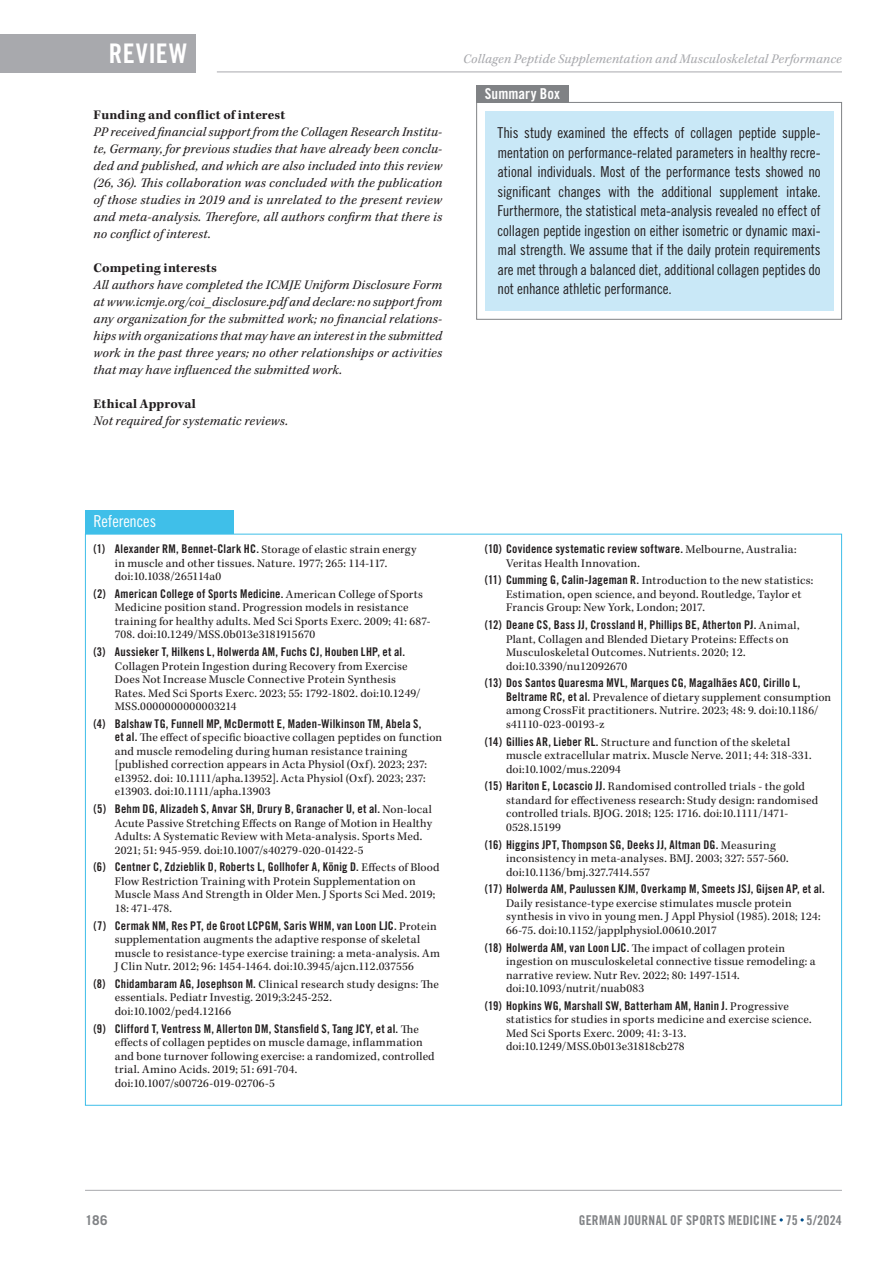
<style>
.page{position:relative;width:893px;height:1263px;background:#fff}
.page>*{position:absolute;margin:0;border:0;box-sizing:border-box;transform-origin:0 0}
.t1{font:27px "Trade Gothic LT Std Bd Cn 20";color:#fff}
.t2{font:16.5px "Trade Gothic LT Std Cn 18";letter-spacing:-.005em;color:#fff}
.t3{font:15px/19.5px "Trade Gothic LT Std Cn 18";letter-spacing:-.01em;color:#231f20;text-align:justify}
.t4{font:15px "Trade Gothic LT Std Bd Cn 20";letter-spacing:.005em;color:#fff}
.t5{font:italic 13.5px/17px "Kepler Std";letter-spacing:.015em;color:#231f20;text-align:justify}
.t6{font:700 13.5px "Kepler Std";letter-spacing:.015em;color:#231f20}
.t7{font:italic 13.5px "Kepler Std";letter-spacing:.015em;color:#a8a9ad}
.t8{font:13.5px "Trade Gothic LT Std Bd Cn 20";letter-spacing:.02em;color:#808285}
.t9{font:700 13.5px "Trade Gothic LT Std";color:#808285}
.t10{font:12px/13.5px "Kepler Std";letter-spacing:.015em;color:#231f20}
.t11{font:12px "Trade Gothic LT Std Bd Cn 20";letter-spacing:.015em;color:#231f20}
.s1{font-family:"Kepler Std"}
.s2{font-family:"Trade Gothic LT Std Bd Cn 20"}
</style>
<div class="page">
<div style="left:0;top:34px;width:196px;height:38px;background:#a8a9ad"></div>
<hr style="left:217px;top:72px;width:625px;height:1px;background:#a8a9ad">
<hr style="left:85px;top:1190px;width:757px;height:1px;background:#a8a9ad">
<div style="left:85px;top:510px;width:149px;height:24px;background:#3fbfe9"></div>
<div style="left:485px;top:111px;width:348px;height:199px;background:#c9e8f7"></div>
<div style="left:476px;top:102px;width:366px;height:218px;border:1px solid #808285"></div>
<div style="left:476px;top:85px;width:92px;height:17px;background:#808285"></div>
<h1 class="t1" style="left:109px;top:37px;width:28px">Review</h1>
<p class="t6" style="left:94px;top:107px;width:193px">Funding and conflict of interest</p>
<p class="t5" style="left:94px;top:124px;width:350px">PP received financial support from the Collagen Research Institu&shy;te, Germany, for previous studies that have already been conclu&shy;ded and published, and which are also included into this review (26, 36). This collaboration was concluded with the publication of those studies in 2019 and is unrelated to the present review and meta-analysis. Therefore, all authors confirm that there is no conflict of interest.</p>
<p class="t6" style="left:94px;top:260px;width:125px">Competing interests</p>
<p class="t5" style="left:94px;top:277px;width:350px">All authors have completed the ICMJE Uniform Disclosure Form at www.icmje.org/coi_disclosure.pdf and declare: no support from any organization for the submitted work; no financial relations&shy;hips with organizations that may have an interest in the submitted work in the past three years; no other relationships or activities that may have influenced the submitted work.</p>
<p class="t6" style="left:94px;top:396px;width:104px">Ethical Approval</p>
<p class="t5" style="left:94px;top:413px;width:196px">Not required for systematic reviews.</p>
<p class="t7" style="left:463px;top:51px;width:380px">Collagen Peptide Supplementation and Musculoskeletal Performance</p>
<p class="t4" style="left:485px;top:84px;width:77px">Summary Box</p>
<p class="t3" style="left:497px;top:123px;width:325px">This study examined the effects of collagen peptide supple&shy;mentation on performance-related parameters in healthy recre&shy;ational individuals. Most of the performance tests showed no significant changes with the additional supplement intake.<br>Furthermore, the statistical meta-analysis revealed no effect of collagen peptide ingestion on either isometric or dynamic maxi&shy;mal strength. We assume that if the daily protein requirements are met through a balanced diet, additional collagen peptides do not enhance athletic performance.</p>
<h2 class="t2" style="left:94px;top:512px;width:64px">References</h2>
<p class="t11" style="left:94px;top:541px;width:325px">(1) Alexander RM, Bennet-Clark HC. <span class="s1">Storage of elastic strain energy</span></p>
<p class="t10" style="left:115px;top:556px;width:274px">in muscle and other tissues. Nature. 1977; 265: 114-117. doi:10.1038/265114a0</p>
<p class="t11" style="left:94px;top:586px;width:331px">(2) American College of Sports Medicine. <span class="s1">American College of Sports</span></p>
<p class="t10" style="left:115px;top:601px;width:317px">Medicine position stand. Progression models in resistance training for healthy adults. Med Sci Sports Exerc. 2009; 41: 687-<br>708. doi:10.1249/MSS.0b013e3181915670</p>
<p class="t11" style="left:94px;top:644px;width:313px">(3) Aussieker T, Hilkens L, Holwerda AM, Fuchs CJ, Houben LHP, et al.</p>
<p class="t10" style="left:115px;top:659px;width:307px">Collagen Protein Ingestion during Recovery from Exercise Does Not Increase Muscle Connective Protein Synthesis Rates. Med Sci Sports Exerc. 2023; 55: 1792-1802. doi:10.1249/ MSS.0000000000003214</p>
<p class="t11" style="left:94px;top:716px;width:330px">(4) Balshaw TG, Funnell MP, McDermott E, Maden-Wilkinson TM, Abela S,</p>
<p class="t10" style="left:115px;top:731px;width:329px"><span class="s2">et al.</span> The effect of specific bioactive collagen peptides on function and muscle remodeling during human resistance training [published correction appears in Acta Physiol (Oxf). 2023; 237: e13952. doi: 10.1111/apha.13952]. Acta Physiol (Oxf). 2023; 237: e13903. doi:10.1111/apha.13903</p>
<p class="t11" style="left:94px;top:801px;width:340px">(5) Behm DG, Alizadeh S, Anvar SH, Drury B, Granacher U, et al. <span class="s1">Non-local</span></p>
<p class="t10" style="left:115px;top:816px;width:319px">Acute Passive Stretching Effects on Range of Motion in Healthy<br>Adults: A Systematic Review with Meta-analysis. Sports Med.<br>2021; 51: 945-959. doi:10.1007/s40279-020-01422-5</p>
<p class="t11" style="left:94px;top:860px;width:348px">(6) Centner C, Zdzieblik D, Roberts L, Gollhofer A, König D. <span class="s1">Effects of Blood</span></p>
<p class="t10" style="left:115px;top:875px;width:322px">Flow Restriction Training with Protein Supplementation on<br>Muscle Mass And Strength in Older Men. J Sports Sci Med. 2019;<br>18: 471-478.</p>
<p class="t11" style="left:94px;top:918px;width:345px">(7) Cermak NM, Res PT, de Groot LCPGM, Saris WHM, van Loon LJC. <span class="s1">Protein</span></p>
<p class="t10" style="left:115px;top:933px;width:327px">supplementation augments the adaptive response of skeletal muscle to resistance-type exercise training: a meta-analysis. Am<br>J Clin Nutr. 2012; 96: 1454-1464. doi:10.3945/ajcn.112.037556</p>
<p class="t10" style="left:115px;top:978px;width:325px;text-indent:-21px"><span class="s2">(8) Chidambaram AG, Josephson M.</span> Clinical research study designs: The essentials. Pediatr Investig. 2019;3:245-252. doi:10.1002/ped4.12166</p>
<p class="t11" style="left:94px;top:1021px;width:327px">(9) Clifford T, Ventress M, Allerton DM, Stansfield S, Tang JCY, et al. <span class="s1">The</span></p>
<p class="t10" style="left:115px;top:1036px;width:321px">effects of collagen peptides on muscle damage, inflammation and bone turnover following exercise: a randomized, controlled trial. Amino Acids. 2019; 51: 691-704. doi:10.1007/s00726-019-02706-5</p>
<p class="t11" style="left:485px;top:541px;width:313px">(10) Covidence systematic review software. <span class="s1">Melbourne, Australia:</span></p>
<p class="t10" style="left:485px;top:554px;width:330px;line-height:17.7px;text-indent:21px">Veritas Health Innovation.<br><span class="s2">(11) Cumming G, Calin-Jageman R.</span> Introduction to the new statistics:</p>
<p class="t10" style="left:506px;top:588px;width:297px">Estimation, open science, and beyond. Routledge, Taylor et<br>Francis Group: New York, London; 2017.</p>
<p class="t11" style="left:485px;top:617px;width:316px">(12) Deane CS, Bass JJ, Crossland H, Phillips BE, Atherton PJ. <span class="s1">Animal,</span></p>
<p class="t10" style="left:506px;top:632px;width:284px">Plant, Collagen and Blended Dietary Proteins: Effects on<br>Musculoskeletal Outcomes. Nutrients. 2020; 12. doi:10.3390/nu12092670</p>
<p class="t11" style="left:485px;top:676px;width:317px">(13) Dos Santos Quaresma MVL, Marques CG, Magalhães ACO, Cirillo L,</p>
<p class="t10" style="left:506px;top:691px;width:327px"><span class="s2">Beltrame RC, et al.</span> Prevalence of dietary supplement consumption among CrossFit practitioners. Nutrire. 2023; 48: 9. doi:10.1186/ s41110-023-00193-z</p>
<p class="t10" style="left:506px;top:735px;width:307px;text-indent:-21px"><span class="s2">(14) Gillies AR, Lieber RL.</span> Structure and function of the skeletal muscle extracellular matrix. Muscle Nerve. 2011; 44: 318-331. doi:10.1002/mus.22094</p>
<p class="t10" style="left:506px;top:780px;width:314px;text-indent:-21px"><span class="s2">(15) Hariton E, Locascio JJ.</span> Randomised controlled trials - the gold standard for effectiveness research: Study design: randomised controlled trials. BJOG. 2018; 125: 1716. doi:10.1111/1471- 0528.15199</p>
<p class="t11" style="left:485px;top:837px;width:292px">(16) Higgins JPT, Thompson SG, Deeks JJ, Altman DG. <span class="s1">Measuring</span></p>
<p class="t10" style="left:506px;top:852px;width:284px">inconsistency in meta-analyses. BMJ. 2003; 327: 557-560. doi:10.1136/bmj.327.7414.557</p>
<p class="t11" style="left:485px;top:882px;width:342px">(17) Holwerda AM, Paulussen KJM, Overkamp M, Smeets JSJ, Gijsen AP, et al.</p>
<p class="t10" style="left:506px;top:897px;width:316px">Daily resistance-type exercise stimulates muscle protein synthesis in vivo in young men. J Appl Physiol (1985). 2018; 124:<br>66-75. doi:10.1152/japplphysiol.00610.2017</p>
<p class="t11" style="left:485px;top:940px;width:302px">(18) Holwerda AM, van Loon LJC. <span class="s1">The impact of collagen protein</span></p>
<p class="t10" style="left:506px;top:955px;width:311px">ingestion on musculoskeletal connective tissue remodeling: a narrative review. Nutr Rev. 2022; 80: 1497-1514. doi:10.1093/nutrit/nuab083</p>
<p class="t11" style="left:485px;top:998px;width:306px">(19) Hopkins WG, Marshall SW, Batterham AM, Hanin J. <span class="s1">Progressive</span></p>
<p class="t10" style="left:506px;top:1013px;width:307px">statistics for studies in sports medicine and exercise science.<br>Med Sci Sports Exerc. 2009; 41: 3-13. doi:10.1249/MSS.0b013e31818cb278</p>
<p class="t9" style="left:85px;top:1211px;width:24px">186</p>
<p class="t8" style="left:579px;top:1212px;width:265px">GERMAN JOURNAL OF SPORTS MEDICINE 75 5/2024</p>
</div>
